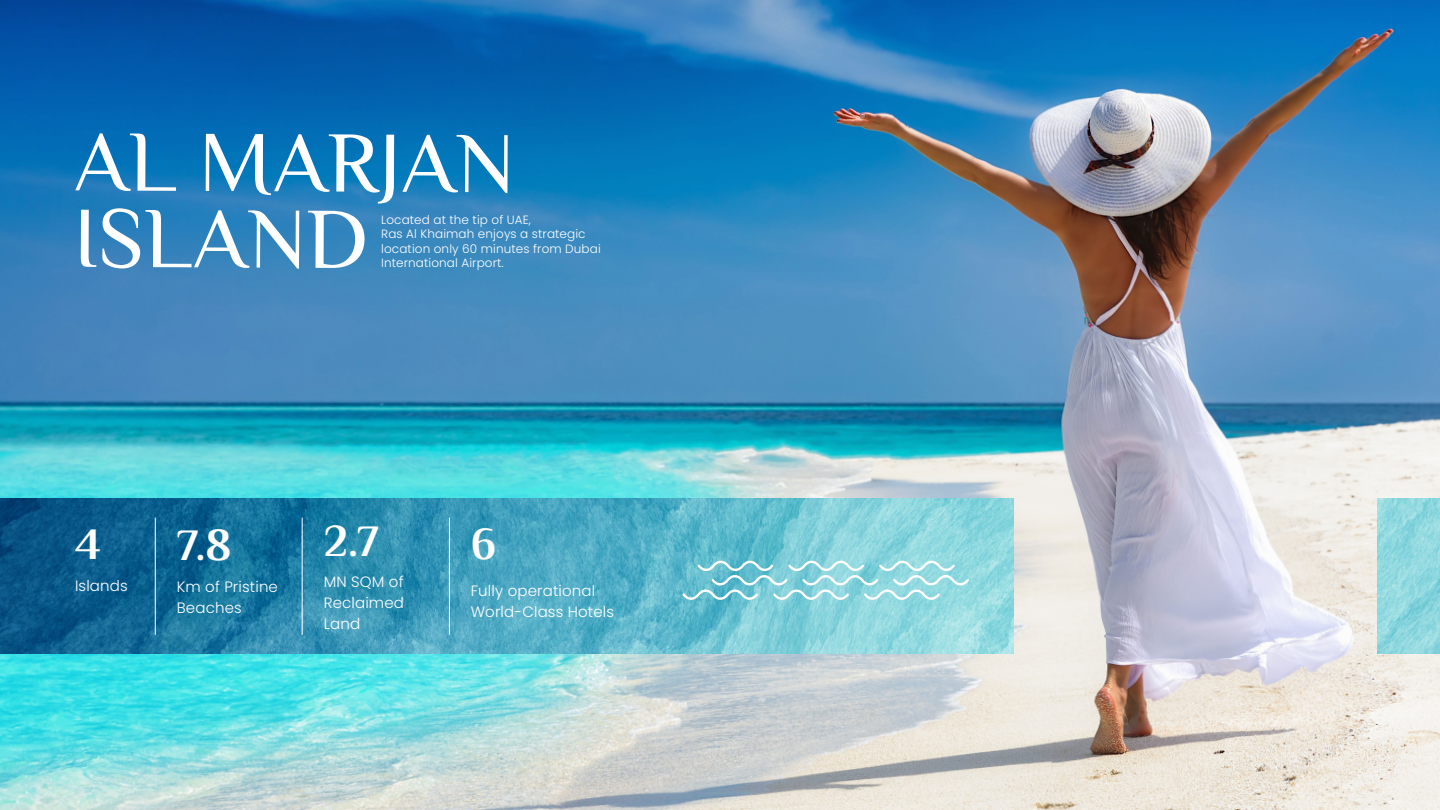
<style>
.page{position:relative;width:1440px;height:810px;background:#fff}
.page>*{position:absolute;margin:0;border:0;box-sizing:border-box;transform-origin:0 0}
.t1{font:86.55px/75.8px "Philosopher";color:#fff}
.t2{font:700 45px "Philosopher";color:#fff}
.t3{font:300 15px/21px "Poppins";letter-spacing:.01em;color:#fff}
.t4{font:300 12px/14.4px "Poppins";letter-spacing:.01em;color:#fff}
</style>
<div class="page">
<img style="left:0;top:0;width:1440px;height:810px">
<img style="left:0;top:498px;width:1014px;height:156px">
<img style="left:1377px;top:498px;width:63px;height:156px">
<hr style="left:155px;top:518px;width:1px;height:117px;background:#fff">
<hr style="left:302px;top:518px;width:1px;height:117px;background:#fff">
<hr style="left:449px;top:518px;width:1px;height:117px;background:#fff">
<svg style="left:682px;top:561px;width:287px;height:39px;background:#93d5de"></svg>
<h1 class="t1" style="left:73px;top:124px;width:444px">AL MARJAN<br>ISLAND</h1>
<p class="t4" style="left:381px;top:213px;width:221px">Located at the tip of UAE,<br>Ras Al Khaimah enjoys a strategic location only 60 minutes from Dubai<br>International Airport.</p>
<h2 class="t2" style="left:75px;top:519px;width:27px">4</h2>
<h2 class="t2" style="left:177px;top:520px;width:56px">7.8</h2>
<h2 class="t2" style="left:324px;top:515px;width:56px">2.7</h2>
<h2 class="t2" style="left:471px;top:519px;width:27px">6</h2>
<p class="t3" style="left:75px;top:575px;width:54px">Islands</p>
<p class="t3" style="left:471px;top:580px;width:145px">Fully operational<br>World-Class Hotels</p>
<p class="t3" style="left:177px;top:576px;width:103px">Km of Pristine<br>Beaches</p>
<p class="t3" style="left:324px;top:571px;width:82px;text-align:justify">MN SQM of Reclaimed Land</p>
</div>
